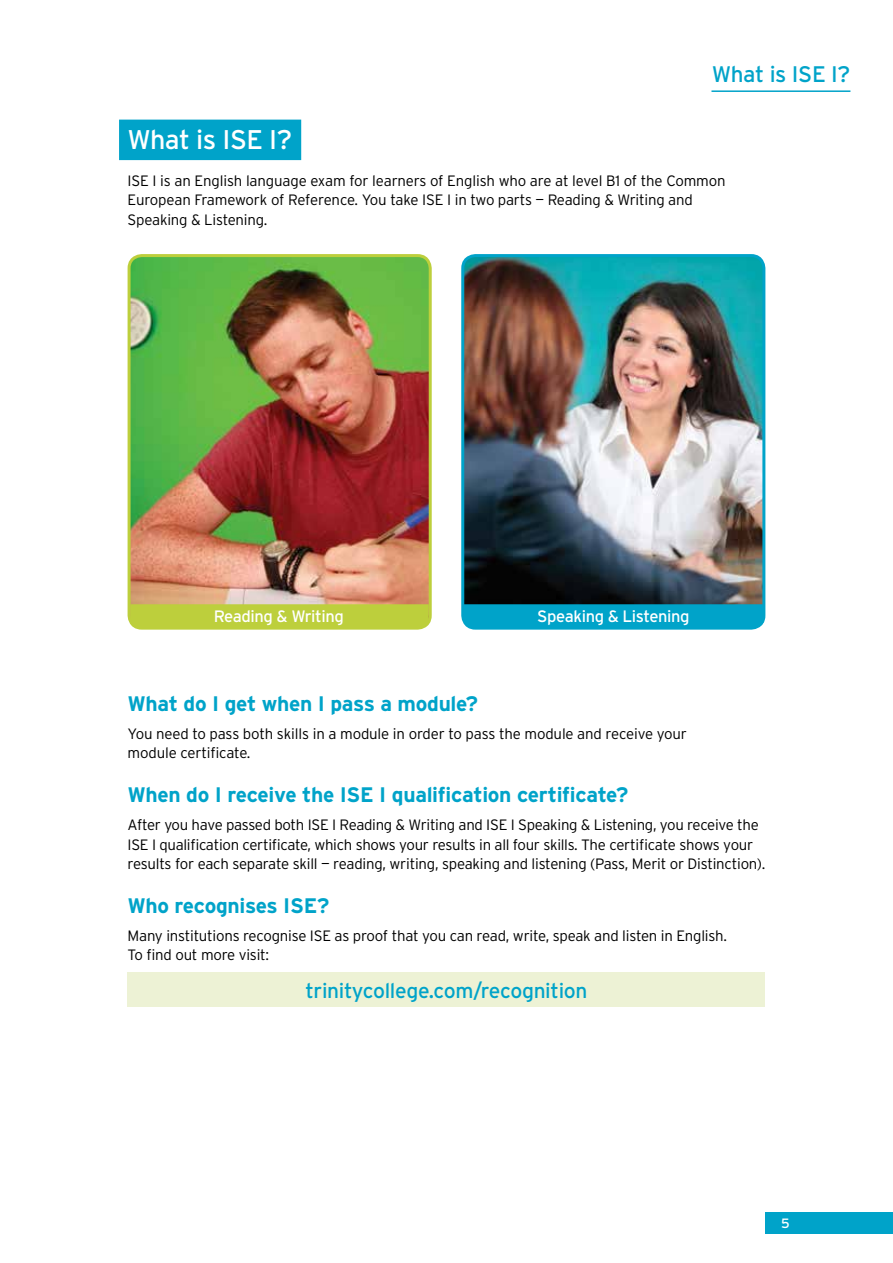
<style>
.page{position:relative;width:893px;height:1263px;background:#fff}
.page>*{position:absolute;margin:0;border:0;box-sizing:border-box;transform-origin:0 0}
.t1{font:27px "Interstate";letter-spacing:-.02em;color:#fff}
.t2{font:22.5px "Interstate";letter-spacing:-.015em;color:#00a3c9}
.t3{font:700 21px "Interstate";letter-spacing:-.015em;color:#00a3c9}
.t4{font:21px "Interstate";letter-spacing:-.015em;color:#00a3c9}
.t5{font:16.5px "Interstate";letter-spacing:-.025em;color:#fff}
.t6{font:300 15px/19.5px "Interstate";letter-spacing:-.015em;color:#000}
.t7{font:13.5px "Interstate";color:#fff}
</style>
<div class="page">
<div style="left:765px;top:1212px;width:128px;height:21px;background:#00a3c9"></div>
<div style="left:119px;top:120px;width:182px;height:40px;background:#00a3c9"></div>
<hr style="left:711px;top:90px;width:139px;height:2px;background:#00a3c9">
<img style="left:465px;top:257px;width:299px;height:347px">
<div style="left:461px;top:254px;width:304px;height:376px;border:3px solid #00a3c9;border-radius:13px"></div>
<img style="left:129px;top:258px;width:299px;height:366px">
<div style="left:128px;top:254px;width:304px;height:376px;border:3px solid #bdcf3c;border-radius:13px"></div>
<div style="left:463px;top:604px;width:301px;height:23px;background:#00a3c9"></div>
<div style="left:130px;top:604px;width:299px;height:23px;background:#bdcf3c"></div>
<div style="left:128px;top:972px;width:637px;height:34px;background:#edf2d5"></div>
<h2 class="t2" style="left:712px;top:61px;width:140px">What is ISE I?</h2>
<h1 class="t1" style="left:128px;top:125px;width:166px">What is ISE I?</h1>
<p class="t6" style="left:128px;top:171px;width:600px">ISE I is an English language exam for learners of English who are at level B1 of the Common<br>European Framework of Reference. You take ISE I in two parts — Reading &amp; Writing and<br>Speaking &amp; Listening.</p>
<p class="t5" style="left:214px;top:607px;width:132px">Reading &amp; Writing</p>
<p class="t5" style="left:537px;top:607px;width:154px">Speaking &amp; Listening</p>
<h3 class="t3" style="left:128px;top:692px;width:352px">What do I get when I pass a module?</h3>
<p class="t6" style="left:128px;top:724px;width:561px">You need to pass both skills in a module in order to pass the module and receive your module certificate.</p>
<h3 class="t3" style="left:128px;top:783px;width:502px">When do I receive the ISE I qualification certificate?</h3>
<p class="t6" style="left:128px;top:815px;width:639px">After you have passed both ISE I Reading &amp; Writing and ISE I Speaking &amp; Listening, you receive the<br>ISE I qualification certificate, which shows your results in all four skills. The certificate shows your results for each separate skill — reading, writing, speaking and listening (Pass, Merit or Distinction).</p>
<h3 class="t3" style="left:128px;top:894px;width:203px">Who recognises ISE?</h3>
<p class="t6" style="left:128px;top:926px;width:601px">Many institutions recognise ISE as proof that you can read, write, speak and listen in English.<br>To find out more visit:</p>
<h3 class="t4" style="left:305px;top:979px;width:284px">trinitycollege.com/recognition</h3>
<p class="t7" style="left:781px;top:1215px;width:10px">5</p>
</div>
